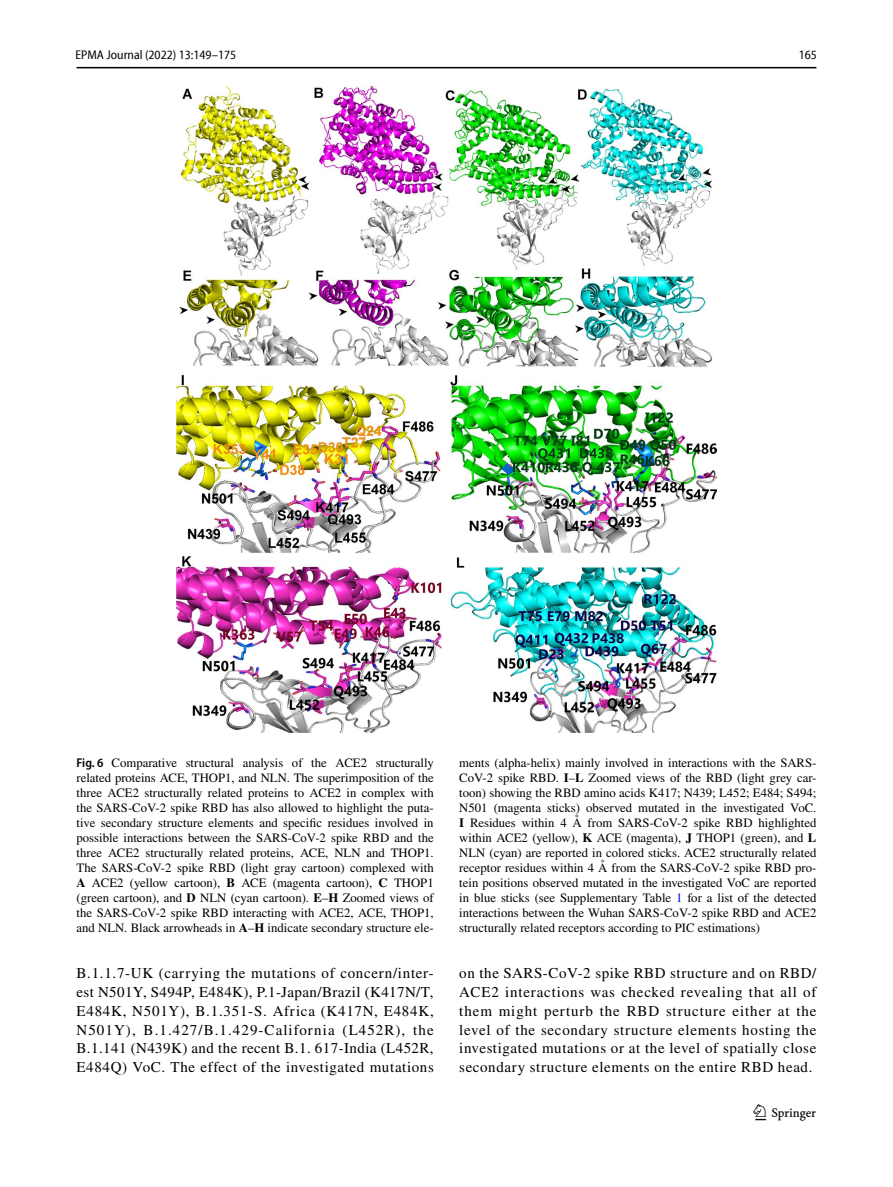
<style>
.page{position:relative;width:893px;height:1187px;background:#fff}
.page>*{position:absolute;margin:0;border:0;box-sizing:border-box;transform-origin:0 0}
.t1{font:22.5px "Springnew Regular 3";color:#000}
.t2{font:15px/18.8px "STIX";letter-spacing:.04em;color:#000;text-align:justify}
.t3{font:12.75px/15px "STIX";color:#000;text-align:justify}
.t4{font:semi-condensed 12.75px "Myriad Pro Unic";color:#000}
.s1{font-family:"Myriad Pro";font-weight:600;font-stretch:semi-condensed}
.s2{font-weight:700}
.s3{color:#00f}
</style>
<div class="page">
<hr style="left:77px;top:67px;width:739px;height:1px;background:#000">
<img style="left:176px;top:87px;width:540px;height:645px">
<p class="t4" style="left:75px;top:50px;width:162px">EPMA Journal (2022) 13:149–175</p>
<p class="t4" style="left:799px;top:50px;width:20px">165</p>
<p class="t3" style="left:77px;top:756px;width:359px"><span class="s1">Fig. 6</span> Comparative structural analysis of the ACE2 structurally related proteins ACE, THOP1, and NLN. The superimposition of the three ACE2 structurally related proteins to ACE2 in complex with the SARS-CoV-2 spike RBD has also allowed to highlight the puta&shy;tive secondary structure elements and specific residues involved in possible interactions between the SARS-CoV-2 spike RBD and the three ACE2 structurally related proteins, ACE, NLN and THOP1.<br>The SARS-CoV-2 spike RBD (light gray cartoon) complexed with <span class="s2">A</span> ACE2 (yellow cartoon), <span class="s2">B</span> ACE (magenta cartoon), <span class="s2">C</span> THOP1 (green cartoon), and <span class="s2">D</span> NLN (cyan cartoon). <span class="s2">E</span>–<span class="s2">H</span> Zoomed views of the SARS-CoV-2 spike RBD interacting with ACE2, ACE, THOP1, and NLN. Black arrowheads in <span class="s2">A</span>–<span class="s2">H</span> indicate secondary structure ele-</p>
<p class="t3" style="left:459px;top:756px;width:359px">ments (alpha-helix) mainly involved in interactions with the SARS-CoV-2 spike RBD. <span class="s2">I</span>–<span class="s2">L</span> Zoomed views of the RBD (light grey car&shy;toon) showing the RBD amino acids K417; N439; L452; E484; S494; N501 (magenta sticks) observed mutated in the investigated VoC.<br><span class="s2">I</span> Residues within 4 Å from SARS-CoV-2 spike RBD highlighted within ACE2 (yellow), <span class="s2">K</span> ACE (magenta), <span class="s2">J</span> THOP1 (green), and <span class="s2">L </span>NLN (cyan) are reported in colored sticks. ACE2 structurally related receptor residues within 4 Å from the SARS-CoV-2 spike RBD pro&shy;tein positions observed mutated in the investigated VoC are reported in blue sticks (see Supplementary Table <span class="s3">1</span> for a list of the detected interactions between the Wuhan SARS-CoV-2 spike RBD and ACE2 structurally related receptors according to PIC estimations)</p>
<p class="t2" style="left:77px;top:964px;width:359px">B.1.1.7-UK (carrying the mutations of concern/inter&shy;est N501Y, S494P, E484K), P.1-Japan/Brazil (K417N/T, E484K, N501Y), B.1.351-S. Africa (K417N, E484K, N501Y), B.1.427/B.1.429-California (L452R), the B.1.141 (N439K) and the recent B.1. 617-India (L452R, E484Q) VoC. The effect of the investigated mutations</p>
<p class="t2" style="left:459px;top:964px;width:359px">on the SARS-CoV-2 spike RBD structure and on RBD/ ACE2 interactions was checked revealing that all of them might perturb the RBD structure either at the level of the secondary structure elements hosting the investigated mutations or at the level of spatially close secondary structure elements on the entire RBD head.</p>
<h1 class="t1" style="left:755px;top:1104px;width:62px">1 3</h1>
</div>
